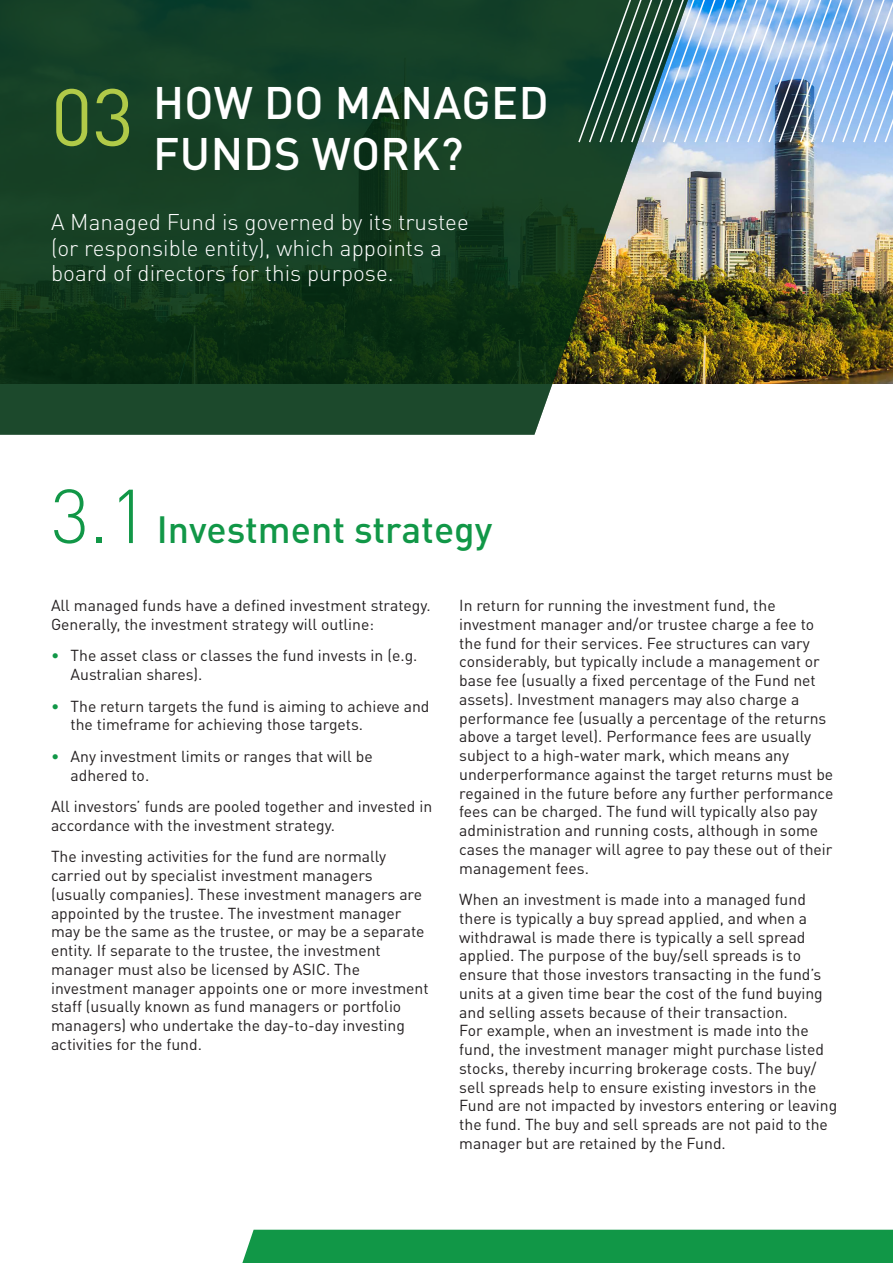
<style>
.page{position:relative;width:893px;height:1263px;background:#fff}
.page>*{position:absolute;margin:0;border:0;box-sizing:border-box;transform-origin:0 0}
.Sectiong_Heading_02{font:79.5px "DIN Pro";color:#b1ca48}
.Section_Heading_01{font:500 45px/51px "DIN Pro";letter-spacing:.01em;color:#fff}
.Section_Heading_01-2{font:500 37.5px "DIN Pro";color:#119747}
.AFM_Intro{font:300 22.5px/25.5px "DIN Pro";color:#fff}
.AFM_Body{font:15.75px/18.8px "DIN Pro";color:#231f20}
.s1{font-weight:300;font-size:75px}
.s2{color:#119747}
</style>
<div class="page">
<img style="left:692px;top:144px;width:201px;height:240px">
<svg style="left:0;top:0;width:692px;height:435px;fill:#164126"></svg>
<svg style="left:577px;top:0;width:316px;height:144px"></svg>
<div style="left:242px;top:1230px;width:651px;height:33px;background:#119747"></div>
<p class="Sectiong_Heading_02" style="left:51px;top:63px;width:84px">03</p>
<p class="Section_Heading_01" style="left:153px;top:76px;width:397px">HOW DO MANAGED<br>FUNDS WORK?</p>
<p class="AFM_Intro" style="left:51px;top:208px;width:419px">A Managed Fund is governed by its trustee (or responsible entity), which appoints a board of directors for this purpose.</p>
<p class="Section_Heading_01-2" style="left:51px;top:504px;width:443px"><span class="s1">3.1</span> Investment strategy</p>
<p class="AFM_Body" style="left:51px;top:595px;width:381px">All managed funds have a defined investment strategy.<br>Generally, the investment strategy will outline:</p>
<p class="AFM_Body" style="left:71px;top:646px;width:348px;text-indent:-20px"><span class="s2">•</span> The asset class or classes the fund invests in (e.g.<br>Australian shares).</p>
<p class="AFM_Body" style="left:71px;top:696px;width:360px;text-indent:-20px"><span class="s2">•</span> The return targets the fund is aiming to achieve and the timeframe for achieving those targets.</p>
<p class="AFM_Body" style="left:71px;top:746px;width:304px;text-indent:-20px"><span class="s2">•</span> Any investment limits or ranges that will be adhered to.</p>
<p class="AFM_Body" style="left:51px;top:796px;width:383px">All investors’ funds are pooled together and invested in accordance with the investment strategy.</p>
<p class="AFM_Body" style="left:51px;top:847px;width:379px">The investing activities for the fund are normally carried out by specialist investment managers (usually companies). These investment managers are appointed by the trustee. The investment manager may be the same as the trustee, or may be a separate entity. If separate to the trustee, the investment manager must also be licensed by ASIC. The investment manager appoints one or more investment staff (usually known as fund managers or portfolio managers) who undertake the day-to-day investing activities for the fund.</p>
<p class="AFM_Body" style="left:459px;top:595px;width:376px">In return for running the investment fund, the investment manager and/or trustee charge a fee to the fund for their services. Fee structures can vary considerably, but typically include a management or base fee (usually a fixed percentage of the Fund net assets). Investment managers may also charge a performance fee (usually a percentage of the returns above a target level). Performance fees are usually subject to a high-water mark, which means any underperformance against the target returns must be regained in the future before any further performance fees can be charged. The fund will typically also pay administration and running costs, although in some cases the manager will agree to pay these out of their management fees.</p>
<p class="AFM_Body" style="left:459px;top:889px;width:380px">When an investment is made into a managed fund there is typically a buy spread applied, and when a withdrawal is made there is typically a sell spread applied. The purpose of the buy/sell spreads is to ensure that those investors transacting in the fund’s units at a given time bear the cost of the fund buying and selling assets because of their transaction.<br>For example, when an investment is made into the fund, the investment manager might purchase listed stocks, thereby incurring brokerage costs. The buy/ sell spreads help to ensure existing investors in the Fund are not impacted by investors entering or leaving the fund. The buy and sell spreads are not paid to the manager but are retained by the Fund.</p>
</div>
